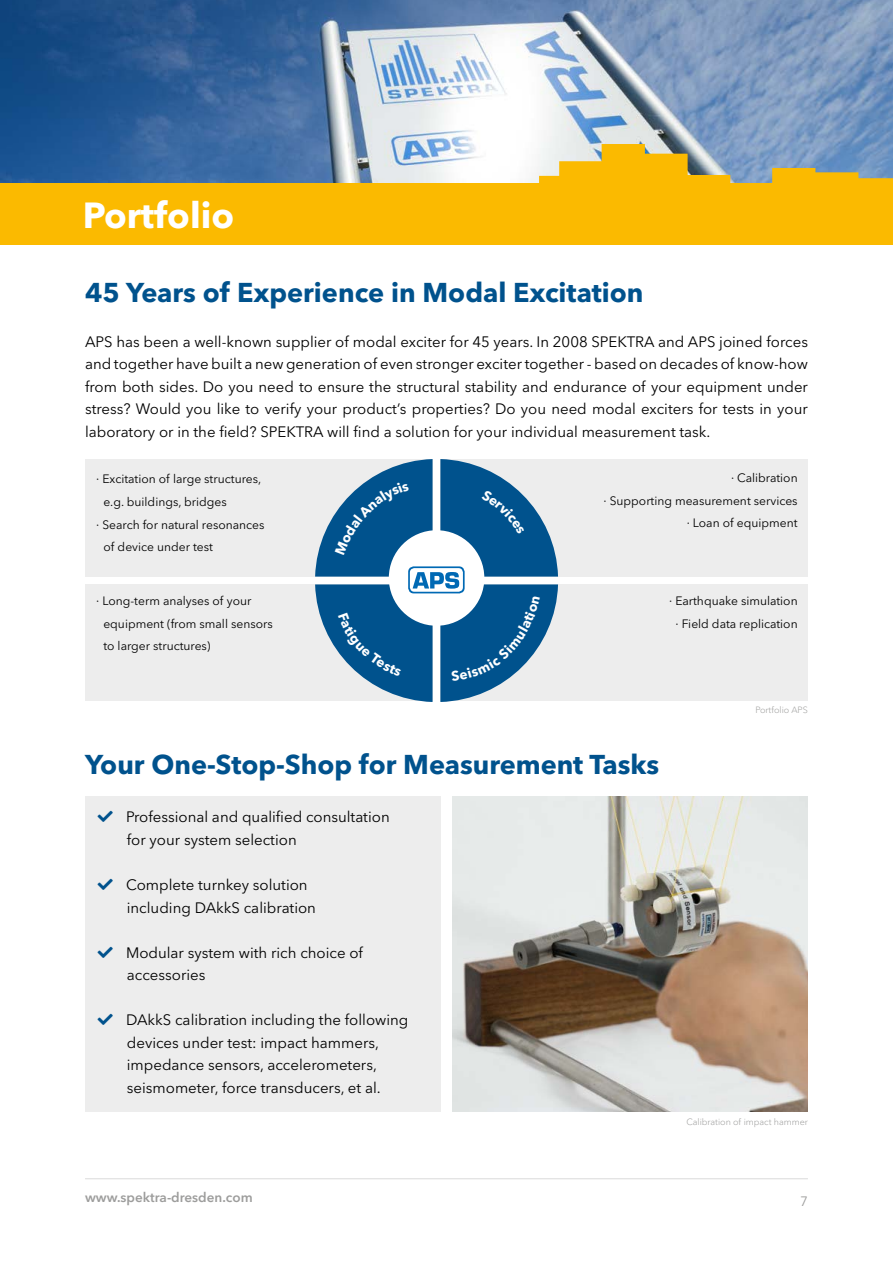
<style>
.page{position:relative;width:893px;height:1263px;background:#fff}
.page>*{position:absolute;margin:0;border:0;box-sizing:border-box;transform-origin:0 0}
.t1{font:700 36px "Avenir Next LT Pro";color:#fff}
.t2{font:700 27px "Avenir Next LT Pro";color:#00528d}
.t3{font:15px/22.5px "Avenir Next LT Pro";color:#000}
.t4{font:600 13.5px "Avenir Next LT Pro";color:#9d9d9c}
.t5{font:13.5px "Avenir Next LT Pro";color:#9d9d9c}
.t6{font:12px/22.6px "Avenir Next LT Pro";color:#000}
.t7{font:300 9px "Avenir Next LT Pro";color:#9d9d9c}
.s1{color:#00528d}
</style>
<div class="page">
<hr style="left:85px;top:1178px;width:723px;height:1px;background:#dadada">
<div style="left:85px;top:459px;width:348px;height:118px;background:#ededed"></div>
<div style="left:440px;top:459px;width:368px;height:118px;background:#ededed"></div>
<div style="left:85px;top:584px;width:348px;height:117px;background:#ededed"></div>
<div style="left:440px;top:584px;width:368px;height:117px;background:#ededed"></div>
<img style="left:0;top:0;width:893px;height:184px">
<div style="left:0;top:184px;width:893px;height:61px;background:#fbba00"></div>
<div style="left:85px;top:796px;width:356px;height:316px;background:#ededed"></div>
<img style="left:453px;top:796px;width:355px;height:316px">
<svg style="left:539px;top:144px;width:354px;height:40px;background:#bdb173"></svg>
<svg style="left:315px;top:459px;width:243px;height:242px"></svg>
<h1 class="t1" style="left:83px;top:193px;width:153px">Portfolio</h1>
<h2 class="t2" style="left:85px;top:275px;width:560px">45 Years of Experience in Modal Excitation</h2>
<p class="t3" style="left:85px;top:330px;width:724px;text-align:justify">APS has been a well-known supplier of modal exciter for 45 years. In 2008 SPEKTRA and APS joined forces and together have built a new generation of even stronger exciter together - based on decades of know-how from both sides. Do you need to ensure the structural stability and endurance of your equipment under stress? Would you like to verify your product’s properties? Do you need modal exciters for tests in your laboratory or in the field? SPEKTRA will find a solution for your individual measurement task.</p>
<p class="t6" style="left:96px;top:468px;width:166px">· Excitation of large structures,</p>
<p class="t6" style="left:103px;top:490px;width:125px">e.g. buildings, bridges</p>
<p class="t6" style="left:96px;top:513px;width:170px">· Search for natural resonances</p>
<p class="t6" style="left:103px;top:536px;width:111px">of device under test</p>
<p class="t6" style="left:103px;top:590px;width:171px;text-indent:-7px">· Long-term analyses of your equipment (from small sensors to larger structures)</p>
<p class="t6" style="left:604px;top:466px;width:196px;text-align:right">· Calibration<br>· Supporting measurement services · Loan of equipment</p>
<p class="t6" style="left:669px;top:590px;width:130px;text-align:center">· Earthquake simulation · Field data replication</p>
<p class="t7" style="left:755px;top:705px;width:54px">Portfolio APS</p>
<h2 class="t2" style="left:85px;top:748px;width:576px">Your One-Stop-Shop for Measurement Tasks</h2>
<p class="t3" style="left:127px;top:806px;width:264px;text-indent:-29px"><span class="s1">★</span> Professional and qualified consultation for your system selection</p>
<p class="t3" style="left:127px;top:873px;width:191px;text-indent:-29px"><span class="s1">★</span> Complete turnkey solution including DAkkS calibration</p>
<p class="t3" style="left:127px;top:941px;width:238px;text-indent:-29px"><span class="s1">★</span> Modular system with rich choice of accessories</p>
<p class="t3" style="left:98px;top:1008px;width:312px;text-align:center"><span class="s1">★</span> DAkkS calibration including the following devices under test: impact hammers, impedance sensors, accelerometers, seismometer, force transducers, et al.</p>
<p class="t7" style="left:686px;top:1117px;width:123px">Calibration of impact hammer</p>
<p class="t4" style="left:85px;top:1189px;width:169px">www.spektra-dresden.com</p>
<p class="t5" style="left:800px;top:1193px;width:9px">7</p>
</div>
